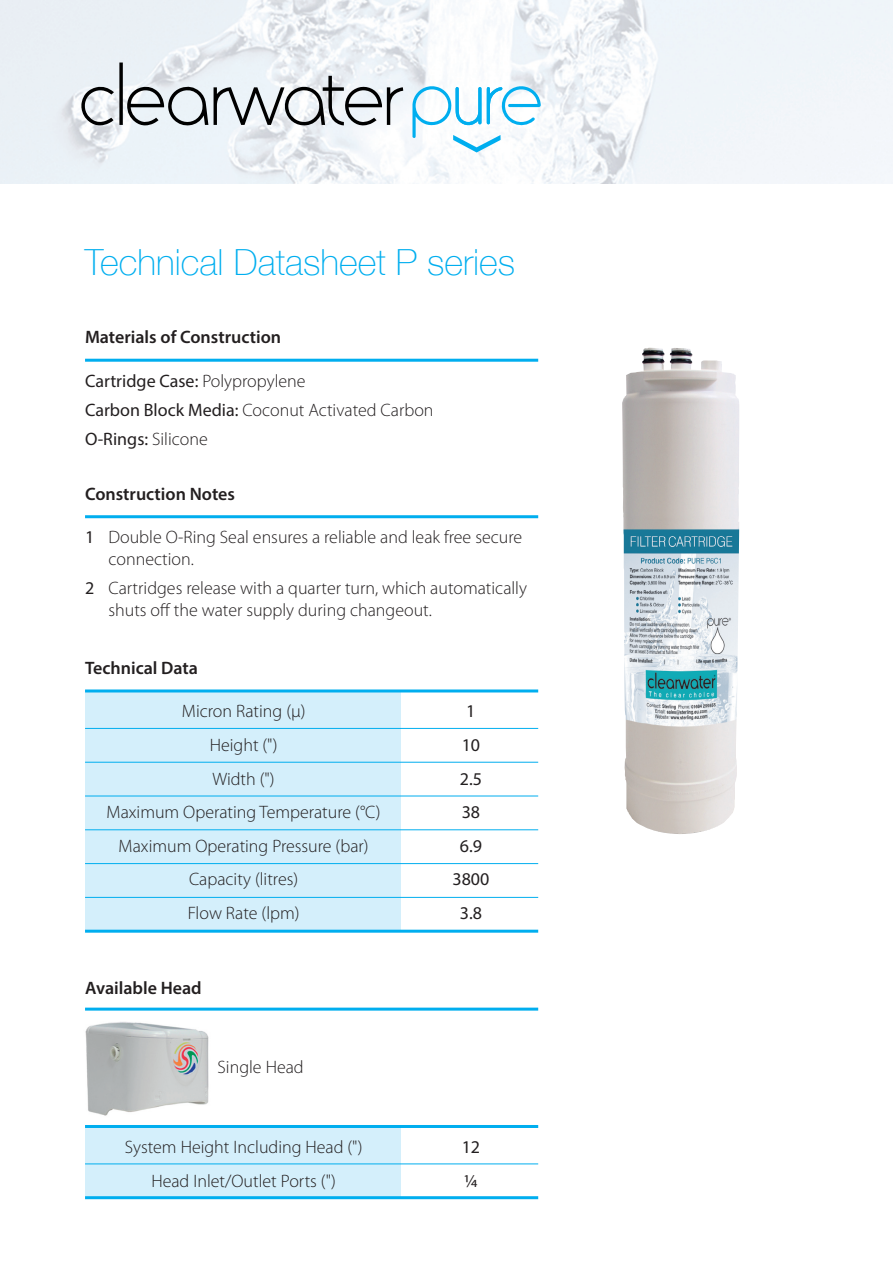
<style>
.page{position:relative;width:893px;height:1263px;background:#fff}
.page>*{position:absolute;margin:0;border:0;box-sizing:border-box;transform-origin:0 0}
.t1{font:100 36px "Helvetica Neue";color:#00aeef}
.t2{font:300 18px/21.6px "Myriad Pro";color:#231f20}
.t3{font:600 18px "Myriad Pro";color:#231f20}
.t4{font:18px "Myriad Pro";color:#231f20}
.s1{font-weight:300}
.s2{font-weight:400}
</style>
<div class="page">
<div style="left:85px;top:690px;width:316px;height:241px;background:#d4effb"></div>
<img style="left:0;top:0;width:893px;height:184px">
<svg style="left:81px;top:63px;width:127px;height:63px;background:#c2c7cb"></svg>
<svg style="left:214px;top:76px;width:189px;height:51px"></svg>
<svg style="left:412px;top:86px;width:129px;height:66px"></svg>
<img style="left:622px;top:347px;width:118px;height:487px">
<hr style="left:85px;top:359px;width:453px;height:3px;background:#00aeef">
<hr style="left:85px;top:515px;width:453px;height:3px;background:#00aeef">
<hr style="left:85px;top:689px;width:453px;height:3px;background:#00aeef">
<hr style="left:85px;top:728px;width:453px;height:1px;background:#00aeef">
<hr style="left:85px;top:762px;width:453px;height:1px;background:#00aeef">
<hr style="left:85px;top:796px;width:453px;height:1px;background:#00aeef">
<hr style="left:85px;top:829px;width:453px;height:1px;background:#00aeef">
<hr style="left:85px;top:863px;width:453px;height:1px;background:#00aeef">
<hr style="left:85px;top:897px;width:453px;height:1px;background:#00aeef">
<hr style="left:85px;top:930px;width:453px;height:3px;background:#00aeef">
<hr style="left:85px;top:1007px;width:453px;height:3px;background:#00aeef">
<div style="left:85px;top:1126px;width:316px;height:72px;background:#d4effb"></div>
<hr style="left:85px;top:1125px;width:453px;height:3px;background:#00aeef">
<hr style="left:85px;top:1163px;width:453px;height:1px;background:#00aeef">
<hr style="left:85px;top:1196px;width:453px;height:3px;background:#00aeef">
<img style="left:85px;top:1022px;width:124px;height:94px">
<p class="t1" style="left:85px;top:240px;width:432px">Technical Datasheet P series</p>
<p class="t3" style="left:85px;top:327px;width:198px">Materials of Construction</p>
<p class="t4" style="left:85px;top:374px;width:222px">Cartridge Case: <span class="s1">Polypropylene</span></p>
<p class="t2" style="left:85px;top:400px;width:350px"><span class="s2">Carbon Block Media:</span> Coconut Activated Carbon</p>
<p class="t4" style="left:85px;top:432px;width:124px">O-Rings: <span class="s1">Silicone</span></p>
<p class="t3" style="left:85px;top:483px;width:151px">Construction Notes</p>
<p class="t2" style="left:108px;top:528px;width:415px;text-indent:-23px"><span class="s2">1</span> Double O-Ring Seal ensures a reliable and leak free secure connection.</p>
<p class="t2" style="left:108px;top:579px;width:420px;text-indent:-23px"><span class="s2">2</span> Cartridges release with a quarter turn, which automatically shuts off the water supply during changeout.</p>
<p class="t3" style="left:85px;top:657px;width:115px">Technical Data</p>
<p class="t2" style="left:182px;top:702px;width:125px">Micron Rating (μ)</p>
<p class="t4" style="left:466px;top:705px;width:11px">1</p>
<p class="t2" style="left:210px;top:736px;width:69px">Height (")</p>
<p class="t4" style="left:462px;top:738px;width:20px">10</p>
<p class="t2" style="left:212px;top:769px;width:64px">Width (")</p>
<p class="t4" style="left:460px;top:772px;width:24px">2.5</p>
<p class="t2" style="left:107px;top:803px;width:276px">Maximum Operating Temperature (°C)</p>
<p class="t4" style="left:462px;top:805px;width:20px">38</p>
<p class="t2" style="left:119px;top:836px;width:251px">Maximum Operating Pressure (bar)</p>
<p class="t4" style="left:460px;top:839px;width:24px">6.9</p>
<p class="t2" style="left:189px;top:870px;width:111px">Capacity (litres)</p>
<p class="t4" style="left:452px;top:868px;width:38px">3800</p>
<p class="t2" style="left:188px;top:904px;width:113px">Flow Rate (lpm)</p>
<p class="t4" style="left:460px;top:906px;width:24px">3.8</p>
<p class="t3" style="left:85px;top:977px;width:118px">Available Head</p>
<p class="t2" style="left:218px;top:1058px;width:88px">Single Head</p>
<p class="t2" style="left:125px;top:1138px;width:239px">System Height Including Head (")</p>
<p class="t4" style="left:462px;top:1140px;width:20px">12</p>
<p class="t2" style="left:151px;top:1172px;width:186px">Head Inlet/Outlet Ports (")</p>
<p class="t4" style="left:464px;top:1174px;width:15px">¼</p>
</div>
